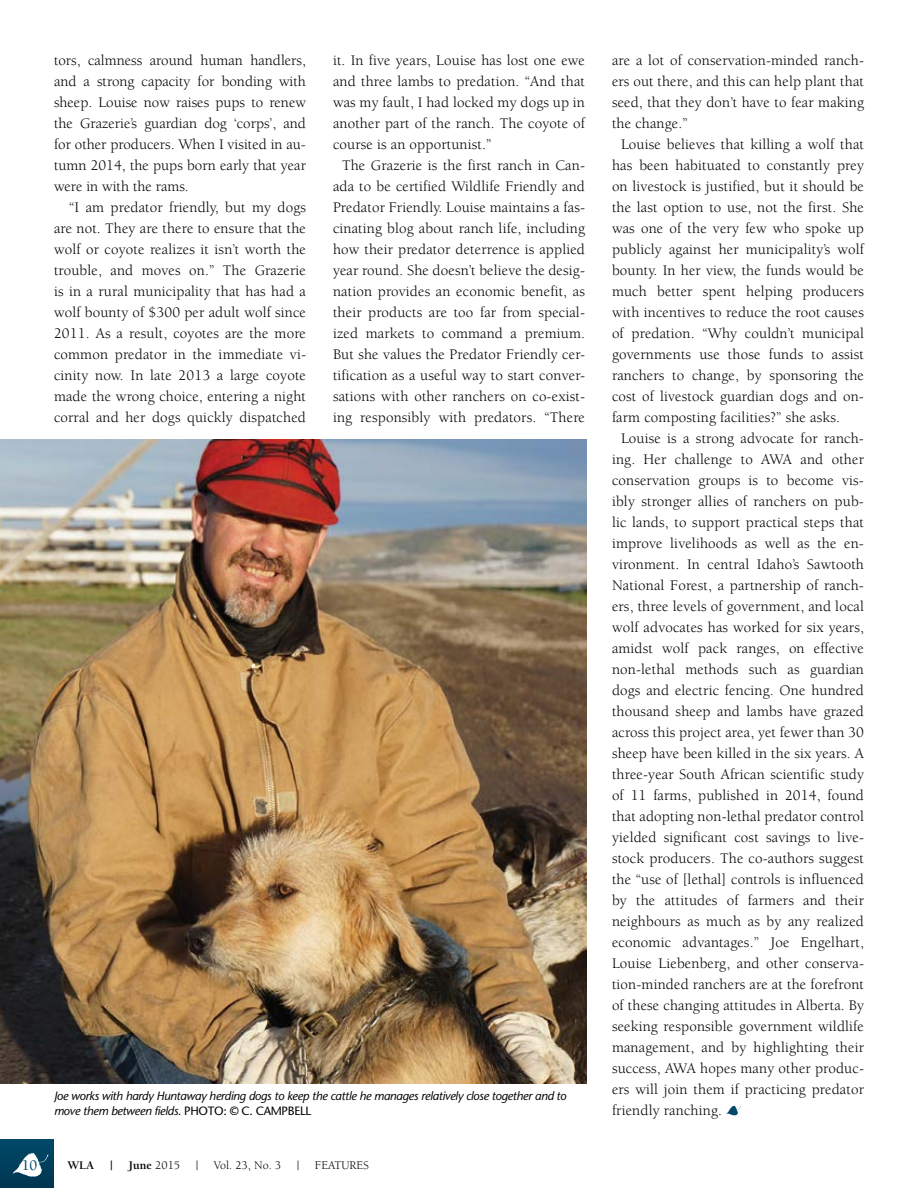
<style>
.page{position:relative;width:918px;height:1188px;background:#fff}
.page>*{position:absolute;margin:0;border:0;box-sizing:border-box;transform-origin:0 0}
.t1{font:15px/21px "Berkeley";letter-spacing:.01em;color:#000;text-align:justify}
.t2{font:500 15px "Berkeley";color:#004968}
.t3{font:italic 12px/15px "Stone Sans";letter-spacing:-.025em;color:#000}
.t4{font:12px "Berkeley";color:#000}
.t5{font:700 12px "Berkeley";color:#000}
.s1{font-style:normal}
.s2{font-weight:400}
</style>
<div class="page">
<div style="left:0;top:1139px;width:53px;height:49px;background:linear-gradient(to right,#003f5c,#00405d)"></div>
<svg style="left:13px;top:1153px;width:36px;height:24px"></svg>
<svg style="left:726px;top:1106px;width:15px;height:10px"></svg>
<img style="left:0;top:439px;width:586px;height:645px">
<p class="t1" style="left:54px;top:50px;width:254px">tors, calmness around human handlers, and a strong capacity for bonding with sheep. Louise now raises pups to renew the Grazerie’s guardian dog ‘corps’, and for other producers. When I visited in au&shy;tumn 2014, the pups born early that year were in with the rams.</p>
<p class="t1" style="left:54px;top:197px;width:254px;text-indent:15px">“I am predator friendly, but my dogs are not. They are there to ensure that the wolf or coyote realizes it isn’t worth the trouble, and moves on.” The Grazerie is in a rural municipality that has had a wolf bounty of $300 per adult wolf since 2011. As a result, coyotes are the more common predator in the immediate vi&shy;cinity now. In late 2013 a large coyote made the wrong choice, entering a night corral and her dogs quickly dispatched</p>
<p class="t1" style="left:333px;top:51px;width:254px">it. In five years, Louise has lost one ewe</p>
<p class="t1" style="left:333px;top:72px;width:254px">and three lambs to predation. “And that</p>
<p class="t1" style="left:333px;top:93px;width:254px">was my fault, I had locked my dogs up in</p>
<p class="t1" style="left:333px;top:114px;width:254px">another part of the ranch. The coyote of</p>
<p class="t1" style="left:333px;top:135px;width:160px">course is an opportunist.”</p>
<p class="t1" style="left:342px;top:156px;width:245px">The Grazerie is the first ranch in Can-</p>
<p class="t1" style="left:333px;top:177px;width:254px">ada to be certified Wildlife Friendly and</p>
<p class="t1" style="left:333px;top:198px;width:254px">Predator Friendly. Louise maintains a fas-</p>
<p class="t1" style="left:333px;top:219px;width:254px">cinating blog about ranch life, including</p>
<p class="t1" style="left:333px;top:240px;width:254px">how their predator deterrence is applied</p>
<p class="t1" style="left:333px;top:261px;width:254px">year round. She doesn’t believe the desig-</p>
<p class="t1" style="left:333px;top:282px;width:254px">nation provides an economic benefit, as</p>
<p class="t1" style="left:333px;top:303px;width:254px">their products are too far from special-</p>
<p class="t1" style="left:333px;top:324px;width:253px">ized markets to command a premium.</p>
<p class="t1" style="left:333px;top:345px;width:253px">But she values the Predator Friendly cer-</p>
<p class="t1" style="left:333px;top:366px;width:253px">tification as a useful way to start conver-</p>
<p class="t1" style="left:333px;top:387px;width:254px">sations with other ranchers on co-exist-</p>
<p class="t1" style="left:333px;top:408px;width:254px">ing responsibly with predators. “There</p>
<p class="t3" style="left:54px;top:1088px;width:514px">Joe works with hardy Huntaway herding dogs to keep the cattle he manages relatively close together and to move them between fields. <span class="s1">PHOTO: © C. CAMPBELL</span></p>
<p class="t2" style="left:22px;top:1158px;width:17px">10</p>
<p class="t5" style="left:68px;top:1159px;width:28px">WLA</p>
<p class="t5" style="left:110px;top:1159px;width:4px">|</p>
<p class="t5" style="left:129px;top:1159px;width:53px">June <span class="s2">2015</span></p>
<p class="t4" style="left:196px;top:1159px;width:4px">|</p>
<p class="t4" style="left:214px;top:1159px;width:69px">Vol. 23, No. 3</p>
<p class="t4" style="left:297px;top:1159px;width:4px">|</p>
<p class="t4" style="left:315px;top:1159px;width:56px">FEATURES</p>
<p class="t1" style="left:612px;top:51px;width:254px">are a lot of conservation-minded ranch-</p>
<p class="t1" style="left:612px;top:72px;width:254px">ers out there, and this can help plant that</p>
<p class="t1" style="left:612px;top:93px;width:254px">seed, that they don’t have to fear making</p>
<p class="t1" style="left:612px;top:114px;width:77px">the change.”</p>
<p class="t1" style="left:621px;top:135px;width:245px">Louise believes that killing a wolf that</p>
<p class="t1" style="left:612px;top:156px;width:253px">has been habituated to constantly prey</p>
<p class="t1" style="left:612px;top:177px;width:254px">on livestock is justified, but it should be</p>
<p class="t1" style="left:612px;top:198px;width:253px">the last option to use, not the first. She</p>
<p class="t1" style="left:612px;top:219px;width:253px">was one of the very few who spoke up</p>
<p class="t1" style="left:612px;top:240px;width:254px">publicly against her municipality’s wolf</p>
<p class="t1" style="left:612px;top:261px;width:253px">bounty. In her view, the funds would be</p>
<p class="t1" style="left:612px;top:282px;width:253px">much better spent helping producers</p>
<p class="t1" style="left:612px;top:303px;width:254px">with incentives to reduce the root causes</p>
<p class="t1" style="left:612px;top:324px;width:254px">of predation. “Why couldn’t municipal</p>
<p class="t1" style="left:612px;top:345px;width:254px">governments use those funds to assist</p>
<p class="t1" style="left:612px;top:366px;width:254px">ranchers to change, by sponsoring the</p>
<p class="t1" style="left:612px;top:387px;width:253px">cost of livestock guardian dogs and on-</p>
<p class="t1" style="left:612px;top:408px;width:229px">farm composting facilities?” she asks.</p>
<p class="t1" style="left:621px;top:429px;width:244px">Louise is a strong advocate for ranch-</p>
<p class="t1" style="left:612px;top:450px;width:253px">ing. Her challenge to AWA and other</p>
<p class="t1" style="left:612px;top:471px;width:253px">conservation groups is to become vis-</p>
<p class="t1" style="left:612px;top:492px;width:253px">ibly stronger allies of ranchers on pub-</p>
<p class="t1" style="left:612px;top:513px;width:253px">lic lands, to support practical steps that</p>
<p class="t1" style="left:612px;top:534px;width:253px">improve livelihoods as well as the en-</p>
<p class="t1" style="left:612px;top:555px;width:254px">vironment. In central Idaho’s Sawtooth</p>
<p class="t1" style="left:612px;top:576px;width:253px">National Forest, a partnership of ranch-</p>
<p class="t1" style="left:612px;top:597px;width:253px">ers, three levels of government, and local</p>
<p class="t1" style="left:612px;top:618px;width:253px">wolf advocates has worked for six years,</p>
<p class="t1" style="left:612px;top:639px;width:254px">amidst wolf pack ranges, on effective</p>
<p class="t1" style="left:612px;top:660px;width:253px">non-lethal methods such as guardian</p>
<p class="t1" style="left:612px;top:681px;width:254px">dogs and electric fencing. One hundred</p>
<p class="t1" style="left:612px;top:702px;width:254px">thousand sheep and lambs have grazed</p>
<p class="t1" style="left:612px;top:723px;width:254px">across this project area, yet fewer than 30</p>
<p class="t1" style="left:612px;top:744px;width:253px">sheep have been killed in the six years. A</p>
<p class="t1" style="left:612px;top:765px;width:254px">three-year South African scientific study</p>
<p class="t1" style="left:612px;top:786px;width:253px">of 11 farms, published in 2014, found</p>
<p class="t1" style="left:612px;top:807px;width:254px">that adopting non-lethal predator control</p>
<p class="t1" style="left:612px;top:828px;width:254px">yielded significant cost savings to live-</p>
<p class="t1" style="left:612px;top:849px;width:254px">stock producers. The co-authors suggest</p>
<p class="t1" style="left:612px;top:870px;width:253px">the “use of [lethal] controls is influenced</p>
<p class="t1" style="left:612px;top:891px;width:253px">by the attitudes of farmers and their</p>
<p class="t1" style="left:612px;top:912px;width:254px">neighbours as much as by any realized</p>
<p class="t1" style="left:612px;top:933px;width:253px">economic advantages.” Joe Engelhart,</p>
<p class="t1" style="left:612px;top:954px;width:253px">Louise Liebenberg, and other conserva-</p>
<p class="t1" style="left:612px;top:975px;width:254px">tion-minded ranchers are at the forefront</p>
<p class="t1" style="left:612px;top:996px;width:254px">of these changing attitudes in Alberta. By</p>
<p class="t1" style="left:612px;top:1017px;width:254px">seeking responsible government wildlife</p>
<p class="t1" style="left:612px;top:1038px;width:254px">management, and by highlighting their</p>
<p class="t1" style="left:612px;top:1059px;width:253px">success, AWA hopes many other produc-</p>
<p class="t1" style="left:612px;top:1080px;width:253px">ers will join them if practicing predator</p>
<p class="t1" style="left:612px;top:1101px;width:112px">friendly ranching.</p>
</div>
